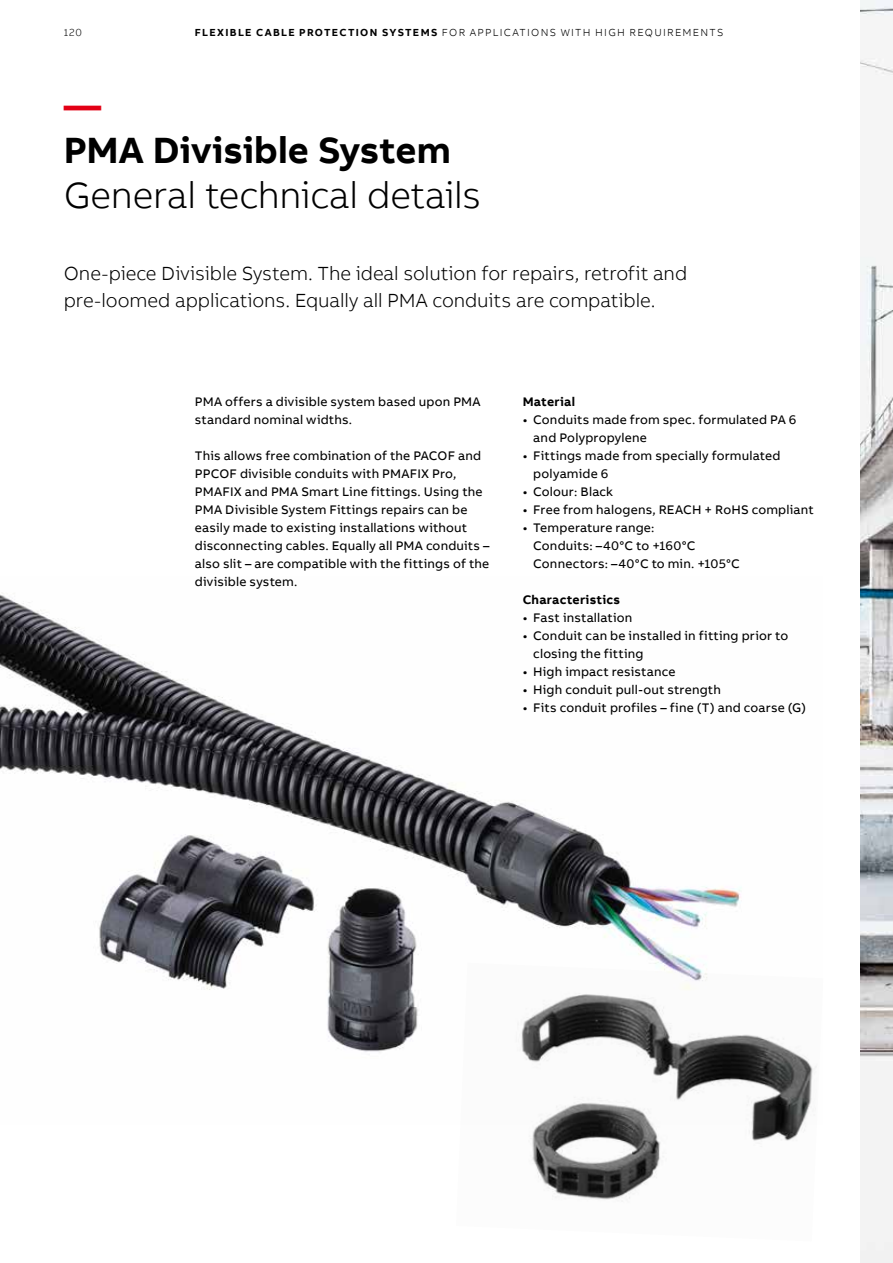
<style>
.page{position:relative;width:893px;height:1263px;background:#fff}
.page>*{position:absolute;margin:0;border:0;box-sizing:border-box;transform-origin:0 0}
.t1{font:300 37.5px "AB Bvoice";letter-spacing:-.01em;color:#000}
.t2{font:700 37.5px "AB Bvoice";color:#000}
.t3{font:700 37.5px "AB Bvoice";color:#e30015}
.t4{font:300 19.5px/27px "AB Bvoice";letter-spacing:-.005em;color:#000}
.t5{font:12.75px/18px "AB Bvoice";letter-spacing:.015em;color:#000}
.t6{font:700 12.75px "AB Bvoice";letter-spacing:.02em;color:#000}
.t7{font:300 10.5px "AB Bvoice";letter-spacing:.12em;color:#000}
.s1{font-weight:700}
</style>
<div class="page">
<img style="left:860px;top:0;width:33px;height:1263px">
<img style="left:0;top:594px;width:741px;height:458px">
<img style="left:456px;top:963px;width:361px;height:239px">
<p class="t7" style="left:64px;top:26px;width:20px">120</p>
<p class="t7" style="left:195px;top:26px;width:530px"><span class="s1">FLEXIBLE CABLE PROTECTION SYSTEMS</span> FOR APPLICATIONS WITH HIGH REQUIREMENTS</p>
<h1 class="t3" style="left:64px;top:81px;width:39px">—</h1>
<h1 class="t2" style="left:64px;top:126px;width:389px">PMA Divisible System</h1>
<h1 class="t1" style="left:64px;top:173px;width:419px">General technical details</h1>
<h2 class="t4" style="left:64px;top:260px;width:625px">One-piece Divisible System. The ideal solution for repairs, retrofit and pre-loomed applications. Equally all PMA conduits are compatible.</h2>
<p class="t5" style="left:195px;top:393px;width:287px">PMA offers a divisible system based upon PMA standard nominal widths.</p>
<p class="t5" style="left:195px;top:447px;width:296px">This allows free combination of the PACOF and PPCOF divisible conduits with PMAFIX Pro, PMAFIX and PMA Smart Line fittings. Using the PMA Divisible System Fittings repairs can be easily made to existing installations without disconnecting cables. Equally all PMA conduits – also slit – are compatible with the fittings of the divisible system.</p>
<p class="t6" style="left:523px;top:393px;width:54px">Material</p>
<p class="t5" style="left:533px;top:411px;width:265px;text-indent:-11px">• Conduits made from spec. formulated PA 6 and Polypropylene</p>
<p class="t5" style="left:533px;top:447px;width:249px;text-indent:-11px">• Fittings made from specially formulated polyamide 6</p>
<p class="t5" style="left:523px;top:483px;width:92px">• Colour: Black</p>
<p class="t5" style="left:523px;top:501px;width:292px">• Free from halogens, REACH + RoHS compliant</p>
<p class="t5" style="left:533px;top:519px;width:208px;text-indent:-11px">• Temperature range:<br>Conduits: –40°C to +160°C<br>Connectors: –40°C to min. +105°C</p>
<p class="t6" style="left:523px;top:591px;width:99px">Characteristics</p>
<p class="t5" style="left:523px;top:609px;width:111px">• Fast installation</p>
<p class="t5" style="left:533px;top:627px;width:256px;text-indent:-11px">• Conduit can be installed in fitting prior to closing the fitting</p>
<p class="t5" style="left:523px;top:663px;width:154px">• High impact resistance</p>
<p class="t5" style="left:523px;top:681px;width:200px">• High conduit pull-out strength</p>
<p class="t5" style="left:523px;top:699px;width:285px">• Fits conduit profiles – fine (T) and coarse (G)</p>
</div>
